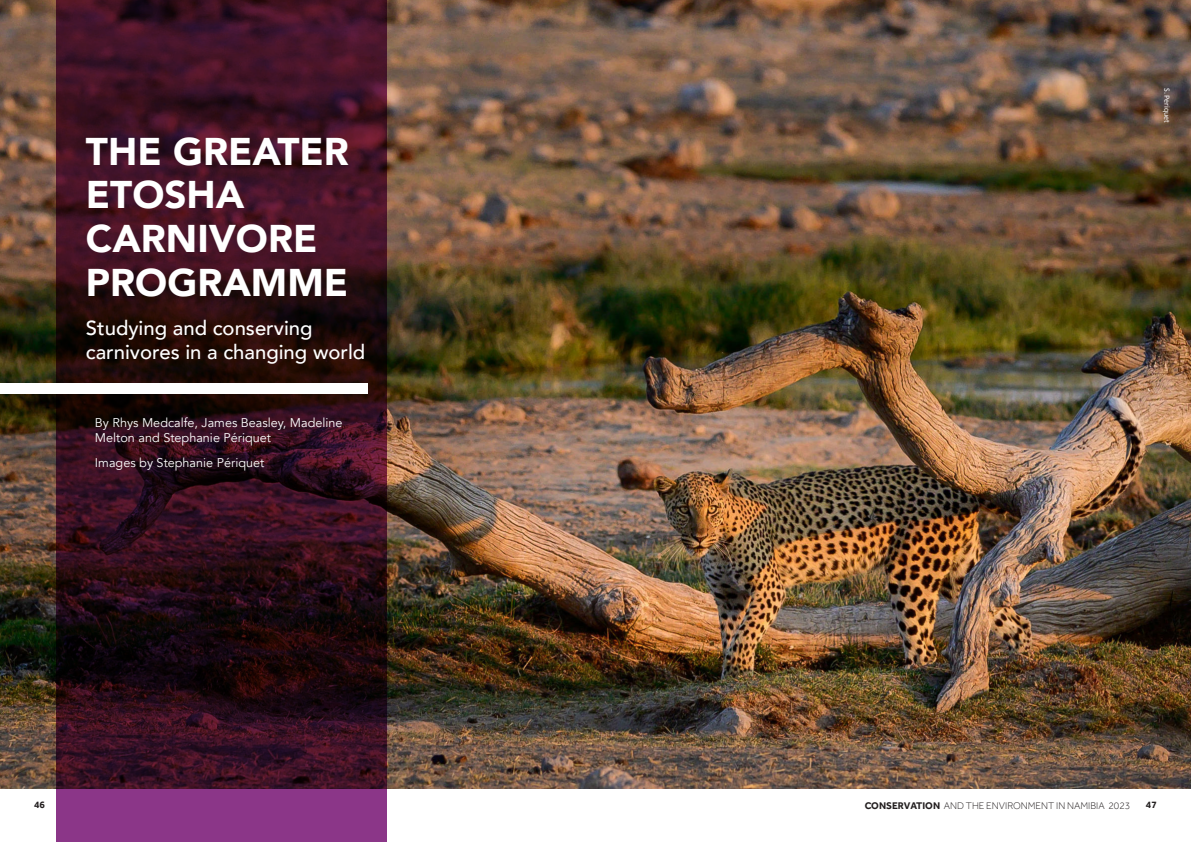
<style>
.page{position:relative;width:1191px;height:842px;background:#fff}
.page>*{position:absolute;margin:0;border:0;box-sizing:border-box;transform-origin:0 0}
.t1{font:900 38.6px/43.8px "Avenir";color:#fff}
.t2{font:500 20.3px/24.4px "Avenir";color:#fff}
.t3{font:12.6px/15.2px "Avenir";color:#fff}
.t4{font:300 10px "Effra";color:#231f20}
.t5{font:700 10px "Effra";color:#231f20}
.t6{font:8px "Calibri";color:#fff}
.s1{font-weight:700}
</style>
<div class="page">
<img style="left:0;top:0;width:1190px;height:788px">
<svg style="left:57px;top:0;width:330px;height:842px;background:#371121"></svg>
<div style="left:0;top:383px;width:368px;height:11px;background:#fff"></div>
<h1 class="t1" style="left:86px;top:129px;width:264px">THE GREATER<br>ETOSHA<br>CARNIVORE<br>PROGRAMME</h1>
<h2 class="t2" style="left:86px;top:317px;width:281px">Studying and conserving carnivores in a changing world</h2>
<p class="t3" style="left:95px;top:416px;width:249px">By Rhys Medcalfe, James Beasley, Madeline<br>Melton and Stephanie Périquet</p>
<p class="t3" style="left:95px;top:456px;width:171px">Images by Stephanie Périquet</p>
<p class="t6" style="left:1170px;top:88px;width:37px;rotate:90deg">S. Periquet</p>
<p class="t5" style="left:34px;top:799px;width:12px">46</p>
<p class="t4" style="left:864px;top:799px;width:267px"><span class="s1">CONSERVATION</span> AND THE ENVIRONMENT IN NAMIBIA 2023</p>
<p class="t5" style="left:1146px;top:799px;width:12px">47</p>
</div>
